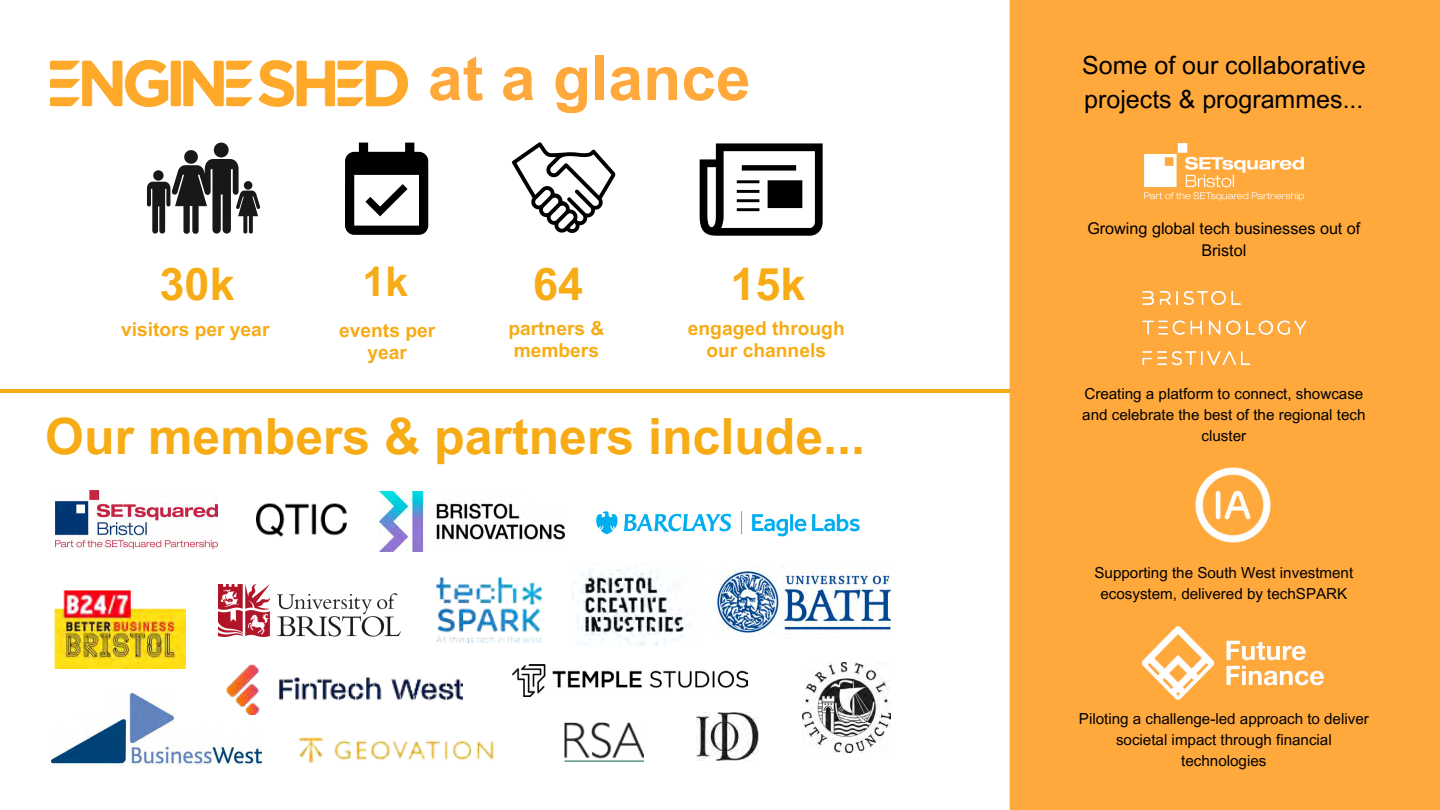
<style>
.page{position:relative;width:1440px;height:810px;background:#fff}
.page>*{position:absolute;margin:0;border:0;box-sizing:border-box;transform-origin:0 0}
.t1{font:700 62.4px "Arial MT Pro";color:#ffa93d}
.t2{font:700 50px "Arial MT Pro";color:#f7ac16}
.t3{font:700 45px "Arial MT Pro";color:#f7ac16}
.t4{font:700 41px "Arial MT Pro";color:#f7ac16}
.t5{font:25px/34.5px "Arial MT Pro";color:#000}
.t6{font:700 19.2px/21.8px "Arial MT Pro";color:#f7ac16;text-align:center}
.t7{font:16.2px/22.5px "Arial MT Pro";color:#000;text-align:center}
.t8{font:15.2px/21px "Arial MT Pro";color:#000;text-align:center}
</style>
<div class="page">
<img style="left:56px;top:491px;width:161px;height:57px">
<svg style="left:147px;top:143px;width:114px;height:91px"></svg>
<svg style="left:700px;top:143px;width:123px;height:93px"></svg>
<img style="left:513px;top:665px;width:234px;height:32px">
<div style="left:1010px;top:0;width:430px;height:810px;background:#ffa93d"></div>
<hr style="left:0;top:389px;width:1009px;height:4px;background:#f7ac16">
<img style="left:1185px;top:457px;width:95px;height:97px">
<img style="left:380px;top:492px;width:184px;height:60px">
<img style="left:564px;top:723px;width:79px;height:38px">
<img style="left:51px;top:693px;width:211px;height:72px">
<img style="left:227px;top:664px;width:235px;height:51px">
<img style="left:298px;top:737px;width:197px;height:26px">
<img style="left:55px;top:591px;width:130px;height:78px">
<img style="left:436px;top:578px;width:105px;height:65px">
<img style="left:715px;top:570px;width:175px;height:64px">
<img style="left:578px;top:569px;width:111px;height:76px">
<img style="left:219px;top:584px;width:182px;height:53px">
<img style="left:1145px;top:144px;width:159px;height:56px">
<img style="left:50px;top:60px;width:357px;height:47px">
<img style="left:596px;top:511px;width:264px;height:26px">
<img style="left:257px;top:503px;width:90px;height:34px">
<svg style="left:345px;top:143px;width:83px;height:92px"></svg>
<svg style="left:512px;top:142px;width:103px;height:91px"></svg>
<img style="left:1139px;top:623px;width:188px;height:79px">
<img style="left:1126px;top:280px;width:196px;height:98px">
<img style="left:802px;top:662px;width:89px;height:90px">
<img style="left:697px;top:713px;width:61px;height:48px">
<h5 class="t3" style="left:160px;top:267px;width:77px">30k</h5>
<h3 class="t6" style="left:121px;top:320px;width:150px">visitors per year</h3>
<p class="t1" style="left:428px;top:55px;width:324px">at a glance</p>
<h1 class="t4" style="left:363px;top:267px;width:47px">1k</h1>
<h2 class="t3" style="left:533px;top:267px;width:52px">64</h2>
<p class="t3" style="left:730px;top:267px;width:77px">15k</p>
<p class="t6" style="left:339px;top:322px;width:98px">events per year</p>
<p class="t6" style="left:508px;top:320px;width:98px;text-align:left">partners &amp; members</p>
<p class="t6" style="left:688px;top:320px;width:158px">engaged through our channels</p>
<h5 class="t2" style="left:45px;top:418px;width:821px">Our members &amp; partners include...</h5>
<h5 class="t5" style="left:1082px;top:51px;width:285px">Some of our collaborative projects &amp; programmes...</h5>
<p class="t7" style="left:1087px;top:219px;width:275px">Growing global tech businesses out of<br>Bristol</p>
<h2 class="t8" style="left:1082px;top:385px;width:285px">Creating a platform to connect, showcase and celebrate the best of the regional tech cluster</h2>
<h5 class="t8" style="left:1095px;top:564px;width:260px">Supporting the South West investment ecosystem, delivered by techSPARK</h5>
<h2 class="t8" style="left:1079px;top:710px;width:291px">Piloting a challenge-led approach to deliver societal impact through financial technologies</h2>
</div>
